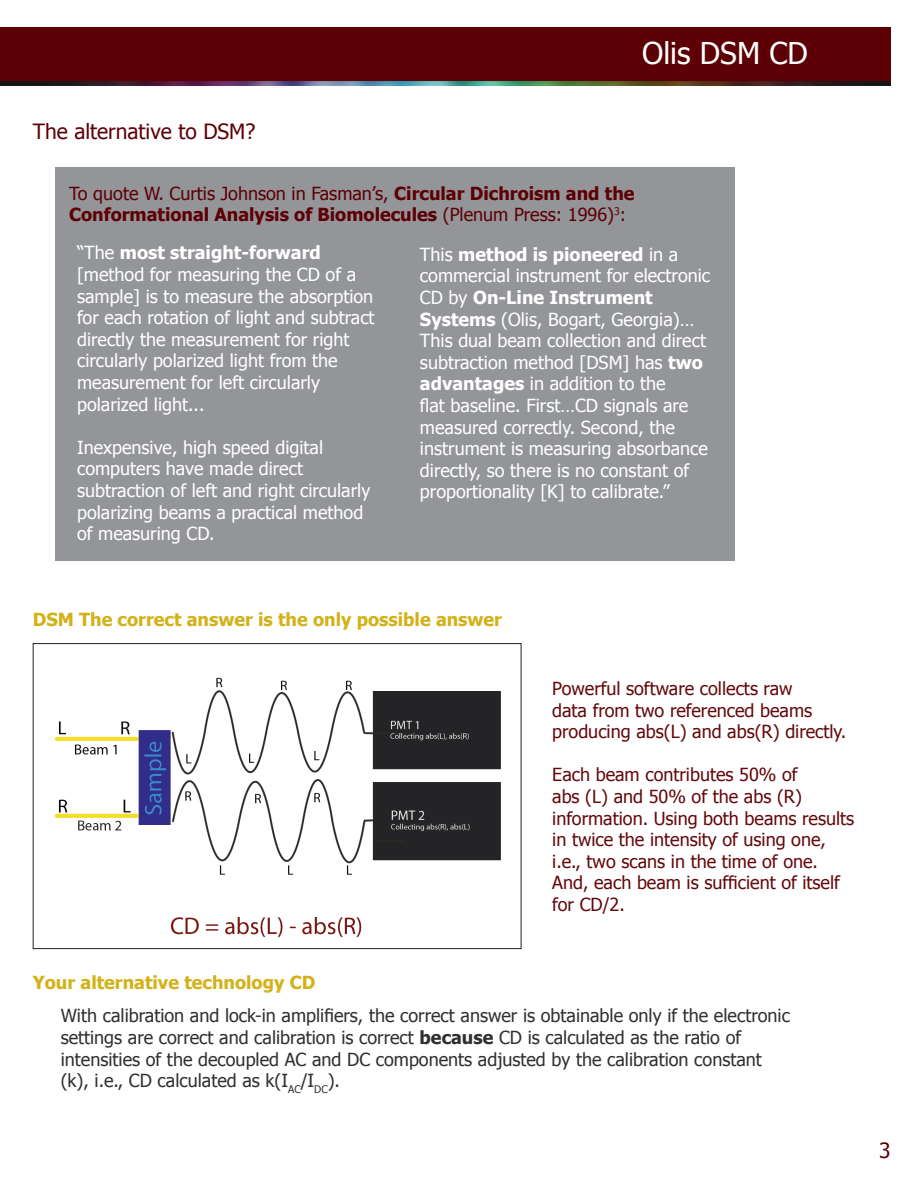
<style>
.page{position:relative;width:918px;height:1188px;background:#fff}
.page>*{position:absolute;margin:0;border:0;box-sizing:border-box;transform-origin:0 0}
.t1{font:30px "Tahoma";color:#fff}
.t2{font:21px "Tahoma";color:#5d0006}
.t3{font:18px/21.6px "Tahoma";color:#fff}
.t4{font:18px/21.6px "Tahoma";color:#312f30}
.t5{font:18px/21.6px "Tahoma";color:#64090c}
.t6{font:700 18px/21.6px "Tahoma";color:#5d0006}
.t7{font:700 18px "Tahoma";color:#d3b118}
.s1{font-weight:400}
.s2{font-weight:700}
</style>
<div class="page">
<div style="left:0;top:27px;width:891px;height:54px;background:#5d0006"></div>
<div style="left:56px;top:168px;width:679px;height:393px;background:#939598"></div>
<img style="left:54px;top:677px;width:447px;height:261px">
<div style="left:33px;top:643px;width:488px;height:306px;border:1px solid #231f20"></div>
<img style="left:0;top:81px;width:891px;height:4px">
<p class="t2" style="left:33px;top:118px;width:224px">The alternative to DSM?</p>
<h1 class="t1" style="left:642px;top:34px;width:167px">Olis DSM CD</h1>
<p class="t6" style="left:69px;top:182px;width:567px"><span class="s1">To quote W. Curtis Johnson in Fasman’s,</span> Circular Dichroism and the<br>Conformational Analysis of Biomolecules <span class="s1">(Plenum Press: 1996)</span><sup>3</sup><span class="s1">:</span></p>
<p class="t3" style="left:420px;top:243px;width:292px">This <span class="s2">method is pioneered</span> in a commercial instrument for electronic CD by <span class="s2">On-Line Instrument Systems</span> (Olis, Bogart, Georgia)… This dual beam collection and direct subtraction method [DSM] has <span class="s2">two advantages</span> in addition to the<br>flat baseline. First…CD signals are measured correctly. Second, the instrument is measuring absorbance directly, so there is no constant of proportionality [K] to calibrate.”</p>
<p class="t3" style="left:77px;top:242px;width:299px">“The <span class="s2">most straight-forward </span>[method for measuring the CD of a sample] is to measure the absorption for each rotation of light and subtract directly the measurement for right circularly polarized light from the measurement for left circularly polarized light...</p>
<p class="t3" style="left:77px;top:436px;width:295px">Inexpensive, high speed digital computers have made direct subtraction of left and right circularly polarizing beams a practical method of measuring CD.</p>
<p class="t7" style="left:33px;top:608px;width:471px">DSM The correct answer is the only possible answer</p>
<p class="t7" style="left:33px;top:971px;width:284px">Your alternative technology CD</p>
<p class="t5" style="left:552px;top:677px;width:296px">Powerful software collects raw<br>data from two referenced beams producing abs(L) and abs(R) directly.</p>
<p class="t5" style="left:552px;top:763px;width:304px">Each beam contributes 50% of<br>abs (L) and 50% of the abs (R) information. Using both beams results in twice the intensity of using one, i.e., two scans in the time of one.<br>And, each beam is sufficient of itself for CD/2.</p>
<p class="t4" style="left:61px;top:1004px;width:731px">With calibration and lock-in amplifiers, the correct answer is obtainable only if the electronic settings are correct and calibration is correct <span class="s2">because</span> CD is calculated as the ratio of intensities of the decoupled AC and DC components adjusted by the calibration constant (k), i.e., CD calculated as k(I<sub>AC</sub>/I<sub>DC</sub>).</p>
<p class="t2" style="left:879px;top:1137px;width:13px">3</p>
</div>
